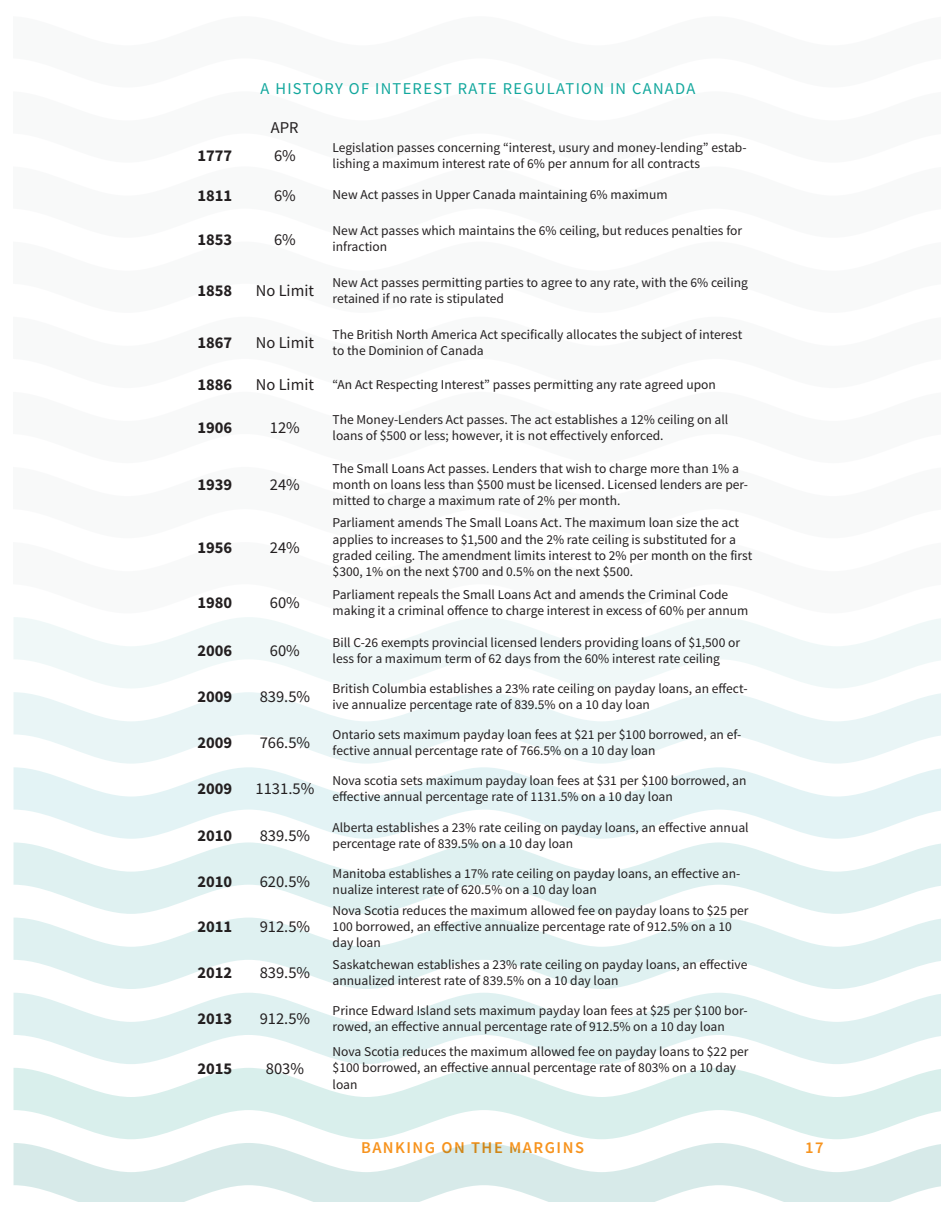
<style>
.page{position:relative;width:945px;height:1215px;background:#fff}
.page>*{position:absolute;margin:0;border:0;box-sizing:border-box;transform-origin:0 0}
.t1{font:16.5px "Source Sans Pro";color:#231f20}
.t2{font:700 16.5px "Source Sans Pro";color:#231f20}
.t3{font:16.5px "Source Sans Pro";letter-spacing:.08em;color:#12a79d}
.t4{font:600 16.5px "Source Sans Pro";letter-spacing:.09em;color:#f7931d}
.t5{font:13.5px/16.2px "Source Sans Pro";color:#231f20}
.s1{font-size:16.5px}
</style>
<div class="page">
<svg style="left:14px;top:1068px;width:926px;height:71px;fill:#d9efec"></svg>
<svg style="left:14px;top:993px;width:926px;height:71px;fill:#dff1f1"></svg>
<svg style="left:14px;top:918px;width:926px;height:71px;fill:#dff1f1"></svg>
<svg style="left:14px;top:842px;width:926px;height:72px;fill:#dff1f1"></svg>
<svg style="left:14px;top:767px;width:926px;height:72px;fill:#e3f3f5"></svg>
<svg style="left:14px;top:692px;width:926px;height:72px;fill:#e9f5f6"></svg>
<svg style="left:14px;top:617px;width:926px;height:71px;fill:#f0f8f8"></svg>
<svg style="left:14px;top:1143px;width:926px;height:59px;fill:#d7eae9"></svg>
<p class="t3" style="left:261px;top:78px;width:436px">A HISTORY OF INTEREST RATE REGULATION IN CANADA</p>
<p class="t1" style="left:271px;top:117px;width:29px">APR</p>
<p class="t2" style="left:197px;top:145px;width:36px">1777</p>
<p class="t1" style="left:274px;top:145px;width:23px">6%</p>
<p class="t5" style="left:333px;top:140px;width:416px">Legislation passes concerning “interest, usury and money-lending” estab&shy;lishing a maximum interest rate of 6% per annum for all contracts</p>
<p class="t2" style="left:197px;top:184px;width:36px">1811</p>
<p class="t1" style="left:274px;top:185px;width:23px">6%</p>
<p class="t5" style="left:333px;top:187px;width:337px">New Act passes in Upper Canada maintaining 6% maximum</p>
<p class="t2" style="left:197px;top:228px;width:36px">1853</p>
<p class="t1" style="left:274px;top:229px;width:23px">6%</p>
<p class="t5" style="left:333px;top:223px;width:411px">New Act passes which maintains the 6% ceiling, but reduces penalties for infraction</p>
<p class="t2" style="left:197px;top:280px;width:36px">1858</p>
<p class="t1" style="left:256px;top:280px;width:60px">No Limit</p>
<p class="t5" style="left:333px;top:274px;width:417px">New Act passes permitting parties to agree to any rate, with the 6% ceiling retained if no rate is stipulated</p>
<p class="t2" style="left:197px;top:332px;width:36px">1867</p>
<p class="t1" style="left:256px;top:332px;width:60px">No Limit</p>
<p class="t5" style="left:333px;top:327px;width:411px">The British North America Act specifically allocates the subject of interest to the Dominion of Canada</p>
<p class="t2" style="left:197px;top:374px;width:36px">1886</p>
<p class="t5" style="left:256px;top:377px;width:462px"><span class="s1">No Limit</span> “An Act Respecting Interest” passes permitting any rate agreed upon</p>
<p class="t2" style="left:197px;top:417px;width:36px">1906</p>
<p class="t1" style="left:270px;top:417px;width:31px">12%</p>
<p class="t5" style="left:333px;top:411px;width:397px">The Money-Lenders Act passes. The act establishes a 12% ceiling on all loans of $500 or less; however, it is not effectively enforced.</p>
<p class="t2" style="left:197px;top:474px;width:36px">1939</p>
<p class="t1" style="left:270px;top:474px;width:31px">24%</p>
<p class="t5" style="left:333px;top:460px;width:417px">The Small Loans Act passes. Lenders that wish to charge more than 1% a month on loans less than $500 must be licensed. Licensed lenders are per&shy;mitted to charge a maximum rate of 2% per month.</p>
<p class="t2" style="left:197px;top:537px;width:36px">1956</p>
<p class="t1" style="left:270px;top:537px;width:31px">24%</p>
<p class="t5" style="left:333px;top:515px;width:421px">Parliament amends The Small Loans Act. The maximum loan size the act applies to increases to $1,500 and the 2% rate ceiling is substituted for a graded ceiling. The amendment limits interest to 2% per month on the first $300, 1% on the next $700 and 0.5% on the next $500.</p>
<p class="t2" style="left:197px;top:592px;width:36px">1980</p>
<p class="t1" style="left:270px;top:593px;width:31px">60%</p>
<p class="t5" style="left:333px;top:587px;width:417px">Parliament repeals the Small Loans Act and amends the Criminal Code making it a criminal offence to charge interest in excess of 60% per annum</p>
<p class="t2" style="left:197px;top:640px;width:36px">2006</p>
<p class="t1" style="left:270px;top:640px;width:31px">60%</p>
<p class="t5" style="left:333px;top:634px;width:409px">Bill C-26 exempts provincial licensed lenders providing loans of $1,500 or less for a maximum term of 62 days from the 60% interest rate ceiling</p>
<p class="t2" style="left:197px;top:686px;width:36px">2009</p>
<p class="t1" style="left:260px;top:686px;width:52px">839.5%</p>
<p class="t5" style="left:333px;top:680px;width:416px">British Columbia establishes a 23% rate ceiling on payday loans, an effect&shy;ive annualize percentage rate of 839.5% on a 10 day loan</p>
<p class="t2" style="left:197px;top:732px;width:36px">2009</p>
<p class="t1" style="left:260px;top:732px;width:52px">766.5%</p>
<p class="t5" style="left:333px;top:726px;width:410px">Ontario sets maximum payday loan fees at $21 per $100 borrowed, an ef&shy;fective annual percentage rate of 766.5% on a 10 day loan</p>
<p class="t2" style="left:197px;top:778px;width:36px">2009</p>
<p class="t1" style="left:256px;top:779px;width:60px">1131.5%</p>
<p class="t5" style="left:333px;top:773px;width:415px">Nova scotia sets maximum payday loan fees at $31 per $100 borrowed, an effective annual percentage rate of 1131.5% on a 10 day loan</p>
<p class="t2" style="left:197px;top:825px;width:36px">2010</p>
<p class="t1" style="left:260px;top:826px;width:52px">839.5%</p>
<p class="t5" style="left:333px;top:820px;width:418px">Alberta establishes a 23% rate ceiling on payday loans, an effective annual percentage rate of 839.5% on a 10 day loan</p>
<p class="t2" style="left:197px;top:871px;width:36px">2010</p>
<p class="t1" style="left:260px;top:872px;width:52px">620.5%</p>
<p class="t5" style="left:333px;top:866px;width:409px">Manitoba establishes a 17% rate ceiling on payday loans, an effective an&shy;nualize interest rate of 620.5% on a 10 day loan</p>
<p class="t2" style="left:197px;top:916px;width:36px">2011</p>
<p class="t1" style="left:260px;top:917px;width:52px">912.5%</p>
<p class="t5" style="left:333px;top:903px;width:418px">Nova Scotia reduces the maximum allowed fee on payday loans to $25 per<br>100 borrowed, an effective annualize percentage rate of 912.5% on a 10 day loan</p>
<p class="t2" style="left:197px;top:962px;width:36px">2012</p>
<p class="t1" style="left:260px;top:962px;width:52px">839.5%</p>
<p class="t5" style="left:333px;top:957px;width:416px">Saskatchewan establishes a 23% rate ceiling on payday loans, an effective annualized interest rate of 839.5% on a 10 day loan</p>
<p class="t2" style="left:197px;top:1008px;width:36px">2013</p>
<p class="t1" style="left:260px;top:1008px;width:52px">912.5%</p>
<p class="t5" style="left:333px;top:1003px;width:416px">Prince Edward Island sets maximum payday loan fees at $25 per $100 bor&shy;rowed, an effective annual percentage rate of 912.5% on a 10 day loan</p>
<p class="t2" style="left:197px;top:1058px;width:36px">2015</p>
<p class="t1" style="left:266px;top:1058px;width:40px">803%</p>
<p class="t5" style="left:333px;top:1044px;width:418px">Nova Scotia reduces the maximum allowed fee on payday loans to $22 per $100 borrowed, an effective annual percentage rate of 803% on a 10 day loan</p>
<p class="t4" style="left:361px;top:1137px;width:224px">BANKING ON THE MARGINS</p>
<p class="t4" style="left:805px;top:1137px;width:20px">17</p>
</div>
